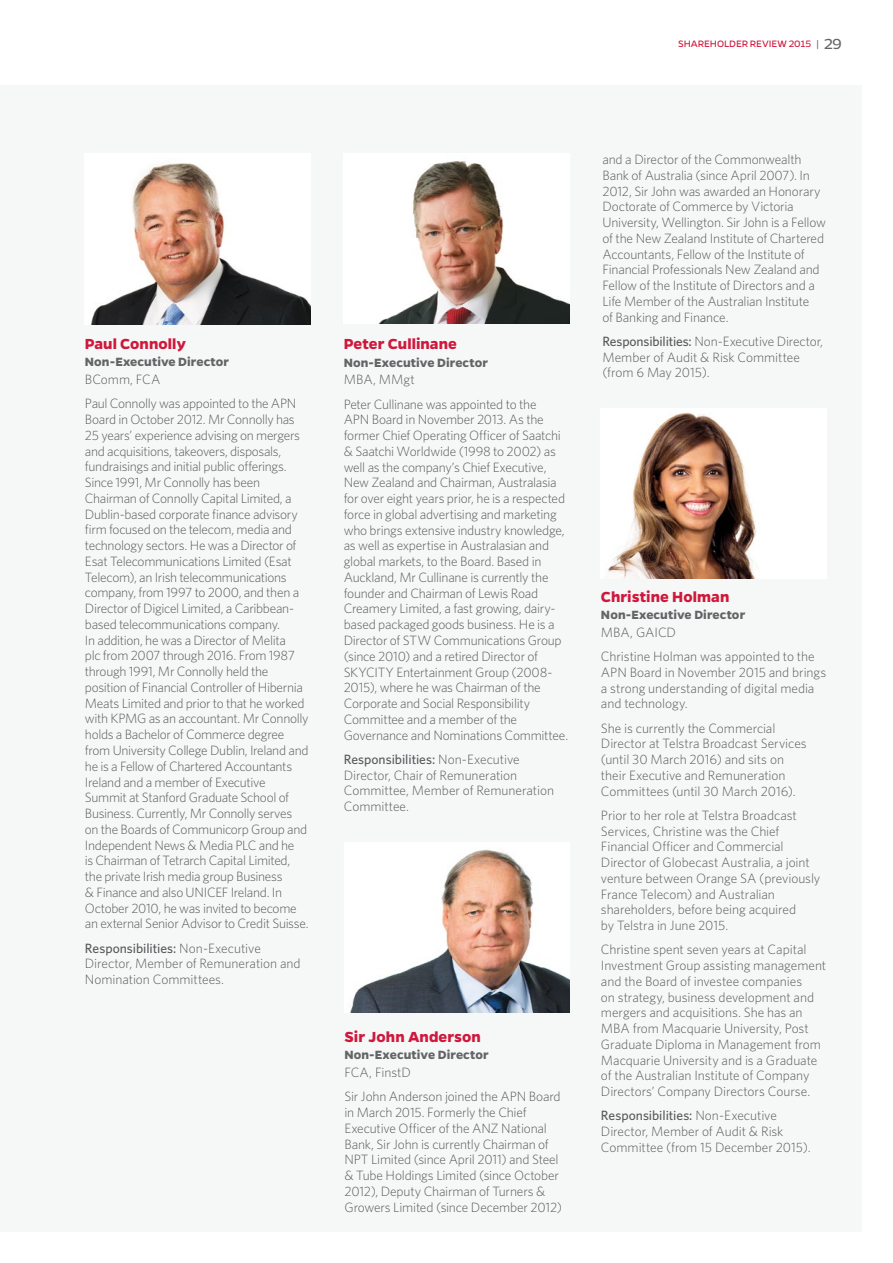
<style>
.page{position:relative;width:893px;height:1263px;background:#fff}
.page>*{position:absolute;margin:0;border:0;box-sizing:border-box;transform-origin:0 0}
.t1{font:700 16.5px "Gentona";letter-spacing:.005em;color:#cf183c}
.t2{font:300 13.5px/15.8px "Whitney";letter-spacing:-.015em;color:#58595b}
.t3{font:700 13.5px "Gentona";letter-spacing:.005em;color:#636466}
.t4{font:10.5px "Gentona";letter-spacing:-.005em;color:#cf183c}
.s1{color:#636466}
.s2{font-size:16.5px;color:#636466}
.s3{font-weight:500}
</style>
<div class="page">
<div style="left:0;top:85px;width:861px;height:1146px;background:#f6f8f8"></div>
<img style="left:350px;top:850px;width:220px;height:163px">
<img style="left:91px;top:163px;width:219px;height:161px">
<img style="left:608px;top:412px;width:148px;height:167px">
<img style="left:379px;top:161px;width:190px;height:162px">
<p class="t4" style="left:678px;top:38px;width:165px">SHAREHOLDER REVIEW 2015 <span class="s1">|</span> <span class="s2">29</span></p>
<p class="t1" style="left:85px;top:334px;width:102px">Paul Connolly</p>
<p class="t3" style="left:85px;top:354px;width:146px">Non-Executive Director</p>
<p class="t2" style="left:85px;top:367px;width:213px;line-height:24.3px">BComm, FCA<br>Paul Connolly was appointed to the APN</p>
<p class="t2" style="left:85px;top:411px;width:225px">Board in October 2012. Mr Connolly has 25 years’ experience advising on mergers and acquisitions, takeovers, disposals, fundraisings and initial public offerings.<br>Since 1991, Mr Connolly has been Chairman of Connolly Capital Limited, a Dublin-based corporate finance advisory firm focused on the telecom, media and technology sectors. He was a Director of Esat Telecommunications Limited (Esat Telecom), an Irish telecommunications company, from 1997 to 2000, and then a Director of Digicel Limited, a Caribbean&shy;based telecommunications company.<br>In addition, he was a Director of Melita<br>plc from 2007 through 2016. From 1987 through 1991, Mr Connolly held the position of Financial Controller of Hibernia Meats Limited and prior to that he worked with KPMG as an accountant. Mr Connolly holds a Bachelor of Commerce degree from University College Dublin, Ireland and he is a Fellow of Chartered Accountants Ireland and a member of Executive Summit at Stanford Graduate School of Business. Currently, Mr Connolly serves on the Boards of Communicorp Group and Independent News &amp; Media PLC and he<br>is Chairman of Tetrarch Capital Limited, the private Irish media group Business<br>&amp; Finance and also UNICEF Ireland. In October 2010, he was invited to become an external Senior Advisor to Credit Suisse.</p>
<p class="t2" style="left:85px;top:939px;width:217px"><span class="s3">Responsibilities:</span> Non-Executive<br>Director, Member of Remuneration and<br>Nomination Committees.</p>
<p class="t1" style="left:344px;top:335px;width:115px">Peter Cullinane</p>
<p class="t3" style="left:344px;top:354px;width:146px">Non-Executive Director</p>
<p class="t2" style="left:344px;top:367px;width:194px;line-height:24.3px">MBA, MMgt<br>Peter Cullinane was appointed to the</p>
<p class="t2" style="left:344px;top:411px;width:226px">APN Board in November 2013. As the former Chief Operating Officer of Saatchi &amp; Saatchi Worldwide (1998 to 2002) as well as the company’s Chief Executive, New Zealand and Chairman, Australasia for over eight years prior, he is a respected force in global advertising and marketing who brings extensive industry knowledge, as well as expertise in Australasian and global markets, to the Board. Based in Auckland, Mr Cullinane is currently the founder and Chairman of Lewis Road Creamery Limited, a fast growing, dairy&shy;based packaged goods business. He is a Director of STW Communications Group (since 2010) and a retired Director of SKYCITY Entertainment Group (2008- 2015), where he was Chairman of the Corporate and Social Responsibility Committee and a member of the Governance and Nominations Committee.</p>
<p class="t2" style="left:344px;top:751px;width:212px"><span class="s3">Responsibilities:</span> Non-Executive<br>Director, Chair of Remuneration<br>Committee, Member of Remuneration<br>Committee.</p>
<p class="t1" style="left:344px;top:1027px;width:138px">Sir John Anderson</p>
<p class="t3" style="left:344px;top:1047px;width:146px">Non-Executive Director</p>
<p class="t2" style="left:344px;top:1060px;width:218px;line-height:24.3px">FCA, FinstD<br>Sir John Anderson joined the APN Board</p>
<p class="t2" style="left:344px;top:1104px;width:219px">in March 2015. Formerly the Chief Executive Officer of the ANZ National Bank, Sir John is currently Chairman of NPT Limited (since April 2011) and Steel &amp; Tube Holdings Limited (since October 2012), Deputy Chairman of Turners &amp; Growers Limited (since December 2012)</p>
<p class="t2" style="left:602px;top:151px;width:225px">and a Director of the Commonwealth Bank of Australia (since April 2007). In 2012, Sir John was awarded an Honorary Doctorate of Commerce by Victoria University, Wellington. Sir John is a Fellow of the New Zealand Institute of Chartered Accountants, Fellow of the Institute of Financial Professionals New Zealand and Fellow of the Institute of Directors and a Life Member of the Australian Institute<br>of Banking and Finance.</p>
<p class="t2" style="left:602px;top:333px;width:222px"><span class="s3">Responsibilities:</span> Non-Executive Director,<br>Member of Audit &amp; Risk Committee (from 6 May 2015).</p>
<p class="t1" style="left:601px;top:587px;width:130px">Christine Holman</p>
<p class="t3" style="left:601px;top:607px;width:146px">Non-Executive Director</p>
<p class="t2" style="left:601px;top:619px;width:215px;line-height:24.3px">MBA, GAICD<br>Christine Holman was appointed to the</p>
<p class="t2" style="left:601px;top:664px;width:227px">APN Board in November 2015 and brings a strong understanding of digital media and technology.</p>
<p class="t2" style="left:601px;top:719px;width:207px">She is currently the Commercial Director at Telstra Broadcast Services (until 30 March 2016) and sits on their Executive and Remuneration Committees (until 30 March 2016).</p>
<p class="t2" style="left:601px;top:807px;width:221px">Prior to her role at Telstra Broadcast Services, Christine was the Chief Financial Officer and Commercial Director of Globecast Australia, a joint venture between Orange SA (previously France Telecom) and Australian shareholders, before being acquired<br>by Telstra in June 2015.</p>
<p class="t2" style="left:601px;top:941px;width:227px">Christine spent seven years at Capital Investment Group assisting management and the Board of investee companies<br>on strategy, business development and mergers and acquisitions. She has an MBA from Macquarie University, Post Graduate Diploma in Management from Macquarie University and is a Graduate of the Australian Institute of Company Directors’ Company Directors Course.</p>
<p class="t2" style="left:601px;top:1107px;width:211px"><span class="s3">Responsibilities:</span> Non-Executive<br>Director, Member of Audit &amp; Risk<br>Committee (from 15 December 2015).</p>
</div>
